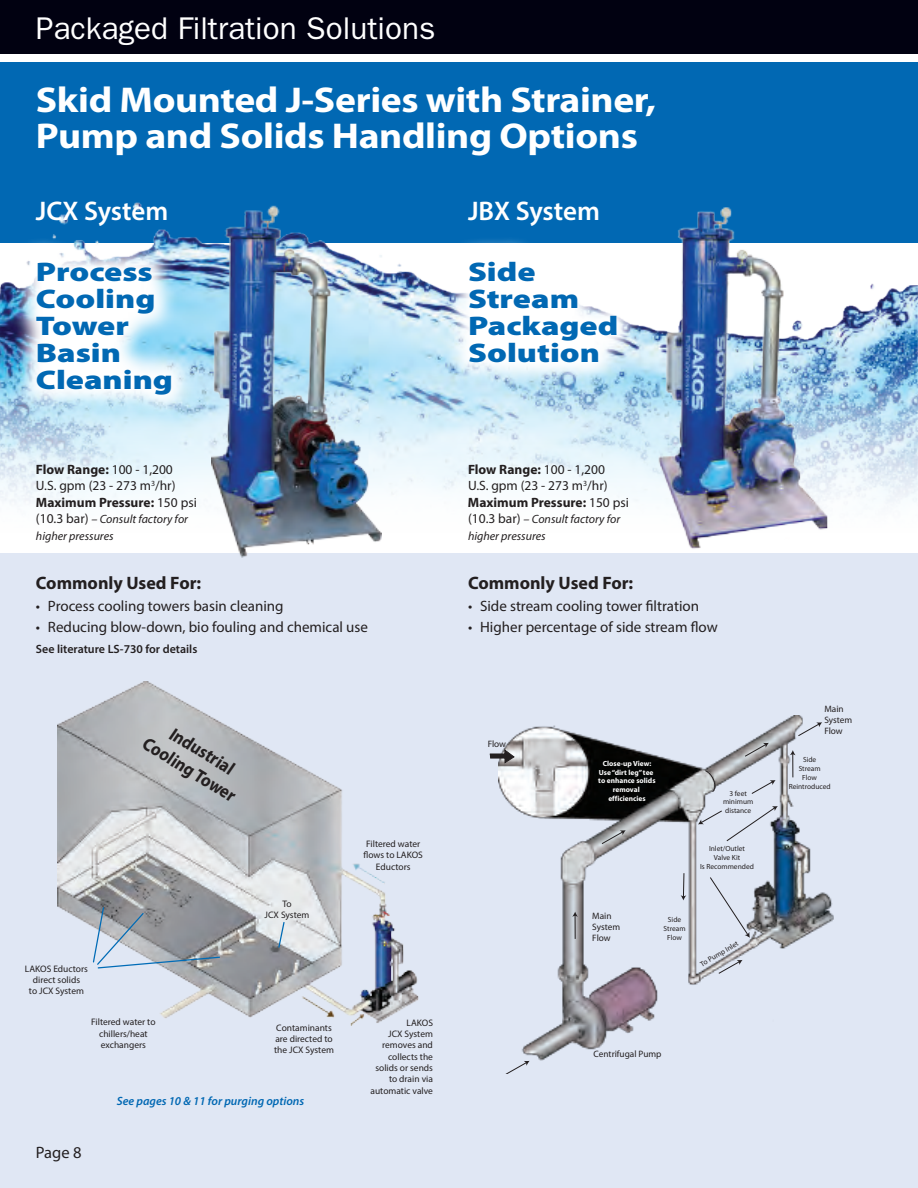
<style>
.page{position:relative;width:918px;height:1188px;background:#fff}
.page>*{position:absolute;margin:0;border:0;box-sizing:border-box;transform-origin:0 0}
.t1{font:700 36px/36px "Myriad Pro";letter-spacing:-.01em;color:#fff;scale:1.1 1}
.t2{font:31.5px "Franklin Gothic";color:#fff}
.t3{font:900 27px/27px "Myriad Pro";color:#0168b3;scale:1.25 1}
.t4{font:600 27px "Myriad Pro";color:#fff}
.t5{font:700 18.6px/22.2px "Myriad Pro";color:#231f20;text-align:center;scale:.9 1}
.t6{font:700 18px "Myriad Pro";color:#231f20}
.t7{font:16.5px "Myriad Pro";color:#231f20}
.t8{font:15px "Myriad Pro";color:#231f20}
.t9{font:13.5px/16.5px "Myriad Pro";color:#231f20}
.t10{font:italic 12px/16.5px "Myriad Pro";color:#231f20}
.t11{font:italic 600 12px "Myriad Pro";color:#0168b3}
.t12{font:600 12px "Myriad Pro";color:#231f20}
.t13{font:9.45px/11.4px "Myriad Pro";color:#231f20;text-align:center}
.t14{font:9.3px/11.1px "Myriad";color:#231f20}
.t15{font:7.35px/8.9px "Myriad";color:#231f20;text-align:center}
.t16{font:700 7.35px/8.9px "Myriad";color:#fff;text-align:center}
.s1{font-weight:700}
.s2{font-style:normal;font-size:13.5px}
</style>
<div class="page">
<div style="left:0;top:63px;width:918px;height:180px;background:#0168b3"></div>
<div style="left:0;top:553px;width:918px;height:635px;background:#e0e7f4"></div>
<img style="left:0;top:202px;width:918px;height:338px">
<img style="left:211px;top:202px;width:170px;height:355px">
<img style="left:58px;top:682px;width:361px;height:343px">
<svg style="left:92px;top:906px;width:129px;height:63px"></svg>
<svg style="left:277px;top:921px;width:8px;height:28px"></svg>
<div style="left:0;top:0;width:918px;height:54px;background:#010111"></div>
<svg style="left:444px;top:237px;width:198px;height:151px"></svg>
<svg style="left:11px;top:237px;width:186px;height:183px"></svg>
<img style="left:653px;top:208px;width:183px;height:341px">
<img style="left:498px;top:715px;width:336px;height:346px">
<svg style="left:505px;top:1061px;width:25px;height:13px"></svg>
<svg style="left:798px;top:722px;width:24px;height:14px"></svg>
<svg style="left:681px;top:873px;width:5px;height:27px"></svg>
<svg style="left:790px;top:750px;width:5px;height:27px"></svg>
<svg style="left:705px;top:770px;width:10px;height:22px"></svg>
<svg style="left:751px;top:780px;width:24px;height:14px"></svg>
<svg style="left:710px;top:877px;width:40px;height:61px"></svg>
<svg style="left:698px;top:806px;width:80px;height:35px"></svg>
<svg style="left:718px;top:960px;width:24px;height:14px"></svg>
<svg style="left:489px;top:749px;width:26px;height:14px"></svg>
<svg style="left:601px;top:830px;width:25px;height:14px"></svg>
<svg style="left:744px;top:743px;width:25px;height:14px"></svg>
<svg style="left:572px;top:912px;width:6px;height:27px"></svg>
<h2 class="t2" style="left:36px;top:10px;width:401px">Packaged Filtration Solutions</h2>
<h1 class="t1" style="left:36px;top:81px;width:565px">Skid Mounted J-Series with Strainer,<br>Pump and Solids Handling Options</h1>
<h3 class="t4" style="left:36px;top:194px;width:134px">JCX System</h3>
<h3 class="t3" style="left:36px;top:259px;width:111px">Process<br>Cooling<br>Tower<br>Basin<br>Cleaning</h3>
<h3 class="t9" style="left:36px;top:461px;width:162px"><span class="s1">Flow Range:</span> 100 - 1,200<br>U.S. gpm (23 - 273 m<sup>3</sup>/hr)<br><span class="s1">Maximum Pressure:</span> 150 psi</h3>
<p class="t10" style="left:36px;top:511px;width:154px"><span class="s2">(10.3 bar)</span> – Consult factory for higher pressures</p>
<h3 class="t6" style="left:36px;top:572px;width:167px">Commonly Used For:</h3>
<h3 class="t8" style="left:36px;top:596px;width:249px">• Process cooling towers basin cleaning</h3>
<h3 class="t8" style="left:36px;top:617px;width:334px">• Reducing blow-down, bio fouling and chemical use</h3>
<p class="t12" style="left:36px;top:641px;width:163px">See literature LS-730 for details</p>
<h3 class="t5" style="left:161px;top:713px;width:119px;rotate:31deg">Industrial<br>Cooling Tower</h3>
<p class="t13" style="left:25px;top:962px;width:64px">LAKOS Eductors direct solids<br>to JCX System</p>
<p class="t13" style="left:91px;top:1016px;width:66px">Filtered water to chillers/heat exchangers</p>
<p class="t13" style="left:265px;top:898px;width:46px">To<br>JCX System</p>
<p class="t13" style="left:274px;top:1022px;width:61px;text-align:left">Contaminants are directed to the JCX System</p>
<h3 class="t7" style="left:36px;top:1143px;width:47px">Page 8</h3>
<p class="t11" style="left:117px;top:1093px;width:189px">See pages 10 &amp; 11 for purging options</p>
<p class="t13" style="left:364px;top:838px;width:61px">Filtered water flows to LAKOS<br>Eductors</p>
<p class="t13" style="left:370px;top:1017px;width:64px;text-align:right">LAKOS<br>JCX System removes and collects the solids or sends to drain via automatic valve</p>
<h3 class="t4" style="left:468px;top:194px;width:134px">JBX System</h3>
<h3 class="t3" style="left:468px;top:259px;width:122px">Side<br>Stream<br>Packaged<br>Solution</h3>
<h3 class="t9" style="left:468px;top:461px;width:162px"><span class="s1">Flow Range:</span> 100 - 1,200<br>U.S. gpm (23 - 273 m<sup>3</sup>/hr)<br><span class="s1">Maximum Pressure:</span> 150 psi</h3>
<p class="t10" style="left:468px;top:511px;width:154px"><span class="s2">(10.3 bar)</span> – Consult factory for higher pressures</p>
<h3 class="t6" style="left:468px;top:572px;width:167px">Commonly Used For:</h3>
<h3 class="t8" style="left:468px;top:596px;width:233px">• Side stream cooling tower filtration</h3>
<h3 class="t8" style="left:468px;top:617px;width:251px">• Higher percentage of side stream flow</h3>
<p class="t14" style="left:488px;top:739px;width:20px">Flow</p>
<p class="t16" style="left:598px;top:759px;width:59px">Close-up View:<br>Use “dirt leg” tee to enhance solids removal efficiencies</p>
<p class="t15" style="left:723px;top:789px;width:32px">3 feet minimum distance</p>
<p class="t15" style="left:700px;top:844px;width:55px">Inlet/Outlet<br>Valve Kit<br>Is Recommended</p>
<p class="t14" style="left:592px;top:910px;width:29px">Main<br>System<br>Flow</p>
<p class="t15" style="left:664px;top:915px;width:23px">Side<br>Stream<br>Flow</p>
<p class="t15" style="left:699px;top:961px;width:44px;rotate:-30deg">To Pump Inlet</p>
<p class="t14" style="left:593px;top:1048px;width:69px">Centrifugal Pump</p>
<p class="t14" style="left:824px;top:704px;width:29px">Main<br>System<br>Flow</p>
<p class="t15" style="left:789px;top:755px;width:43px">Side<br>Stream<br>Flow<br>Reintroduced</p>
</div>
